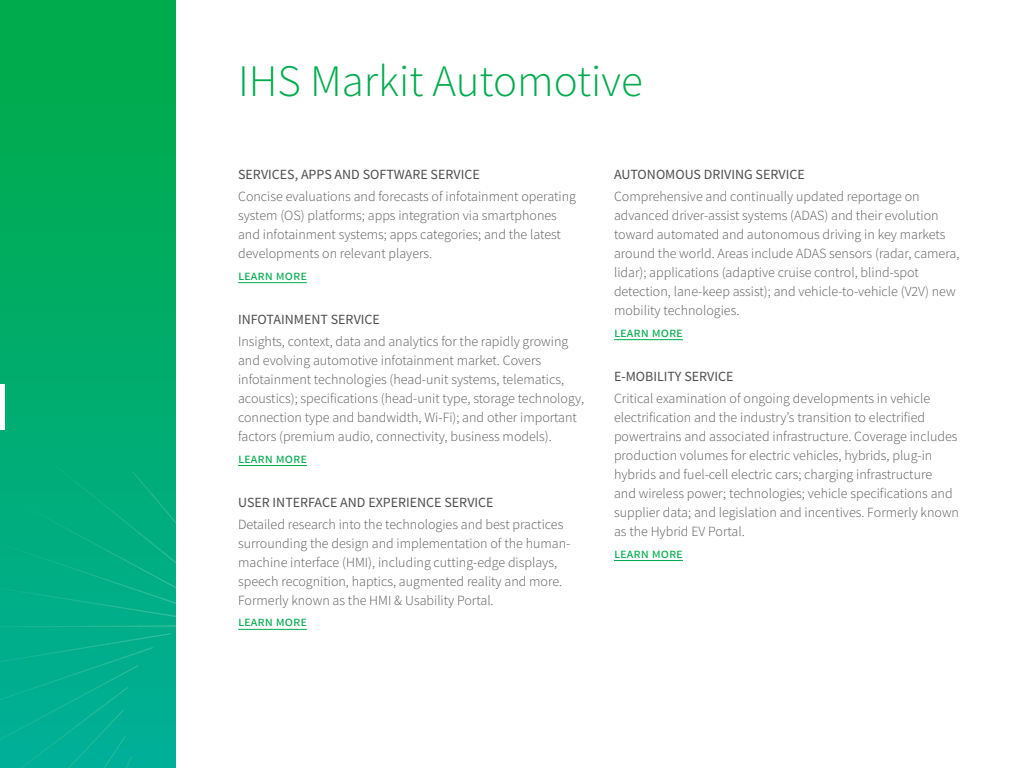
<style>
.page{position:relative;width:1024px;height:768px;background:#fff}
.page>*{position:absolute;margin:0;border:0;box-sizing:border-box;transform-origin:0 0}
.t1{font:300 45px "Source Sans Pro";color:#00ab4e}
.t2{font:300 14px/19px "Source Sans Pro";color:#58595b}
.t3{font:14px "Source Sans Pro";color:#4d4d4f}
.t4{font:14px "Source Sans Pro";color:#00ab4e}
</style>
<div class="page">
<svg style="left:0;top:0;width:176px;height:768px;background:#00ac61"></svg>
<img style="left:44px;top:463px;width:33px;height:305px">
<img style="left:76px;top:481px;width:32px;height:287px">
<img style="left:0;top:481px;width:13px;height:287px">
<img style="left:12px;top:499px;width:33px;height:269px">
<img style="left:108px;top:471px;width:33px;height:297px">
<img style="left:139px;top:494px;width:37px;height:159px">
<img style="left:139px;top:478px;width:14px;height:17px">
<hr style="left:238px;top:282px;width:69px;height:1px;background:#00ab4e">
<hr style="left:238px;top:465px;width:69px;height:1px;background:#00ab4e">
<hr style="left:238px;top:629px;width:69px;height:1px;background:#00ab4e">
<hr style="left:614px;top:339px;width:69px;height:1px;background:#00ab4e">
<hr style="left:614px;top:560px;width:69px;height:1px;background:#00ab4e">
<hr style="left:0;top:384px;width:4px;height:45px;background:#fff">
<h1 class="t1" style="left:238px;top:54px;width:406px">IHS Markit Automotive</h1>
<p class="t3" style="left:238px;top:166px;width:243px">SERVICES, APPS AND SOFTWARE SERVICE</p>
<p class="t2" style="left:238px;top:187px;width:339px">Concise evaluations and forecasts of infotainment operating system (OS) platforms; apps integration via smartphones and infotainment systems; apps categories; and the latest developments on relevant players.</p>
<p class="t4" style="left:238px;top:266px;width:70px">learn more</p>
<p class="t3" style="left:238px;top:310px;width:143px">INFOTAINMENT SERVICE</p>
<p class="t2" style="left:238px;top:332px;width:348px">Insights, context, data and analytics for the rapidly growing and evolving automotive infotainment market. Covers infotainment technologies (head-unit systems, telematics, acoustics); specifications (head-unit type, storage technology, connection type and bandwidth, Wi-Fi); and other important factors (premium audio, connectivity, business models).</p>
<p class="t4" style="left:238px;top:449px;width:70px">learn more</p>
<p class="t3" style="left:238px;top:493px;width:257px">USER INTERFACE AND EXPERIENCE SERVICE</p>
<p class="t2" style="left:238px;top:515px;width:334px">Detailed research into the technologies and best practices surrounding the design and implementation of the human&shy;machine interface (HMI), including cutting-edge displays, speech recognition, haptics, augmented reality and more.<br>Formerly known as the HMI &amp; Usability Portal.</p>
<p class="t4" style="left:238px;top:613px;width:70px">learn more</p>
<p class="t3" style="left:614px;top:166px;width:192px">AUTONOMOUS DRIVING SERVICE</p>
<p class="t2" style="left:614px;top:187px;width:347px">Comprehensive and continually updated reportage on advanced driver-assist systems (ADAS) and their evolution toward automated and autonomous driving in key markets around the world. Areas include ADAS sensors (radar, camera, lidar); applications (adaptive cruise control, blind-spot detection, lane-keep assist); and vehicle-to-vehicle (V2V) new mobility technologies.</p>
<p class="t4" style="left:614px;top:323px;width:70px">learn more</p>
<p class="t3" style="left:614px;top:367px;width:121px">E-MOBILITY SERVICE</p>
<p class="t2" style="left:614px;top:389px;width:346px">Critical examination of ongoing developments in vehicle electrification and the industry’s transition to electrified powertrains and associated infrastructure. Coverage includes production volumes for electric vehicles, hybrids, plug-in hybrids and fuel-cell electric cars; charging infrastructure<br>and wireless power; technologies; vehicle specifications and supplier data; and legislation and incentives. Formerly known as the Hybrid EV Portal.</p>
<p class="t4" style="left:614px;top:544px;width:70px">learn more</p>
</div>
